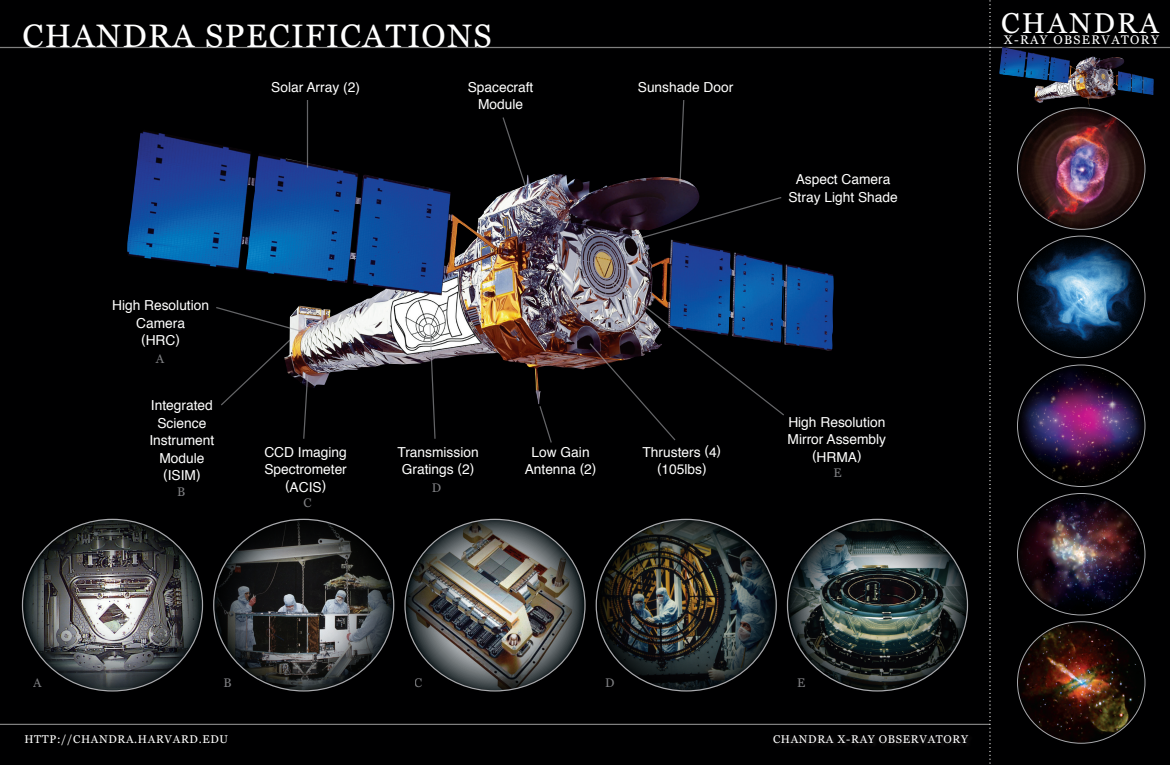
<style>
.page{position:relative;width:1170px;height:765px;background:#000001}
.page>*{position:absolute;margin:0;border:0;box-sizing:border-box;transform-origin:0 0}
.t1{font:32.5px "Georgia";letter-spacing:.045em;color:#fff}
.t2{font:28.75px "Georgia";letter-spacing:.075em;color:#fff}
.t3{font:13.75px/17.5px "Helvetica";color:#fff;text-align:center}
.t4{font:12.5px "Georgia";letter-spacing:.11em;color:#fff}
.t5{font:12.5px "Georgia";color:#a8a9ad}
.t6{font:11.25px "Georgia";letter-spacing:.06em;color:#fff}
</style>
<div class="page">
<hr style="left:0;top:47px;width:1170px;height:1px;background:#fff">
<hr style="left:0;top:724px;width:990px;height:1px;background:#fff">
<img style="left:127px;top:133px;width:707px;height:271px">
<svg style="left:502px;top:117px;width:26px;height:74px"></svg>
<svg style="left:679px;top:100px;width:6px;height:85px"></svg>
<svg style="left:632px;top:196px;width:151px;height:46px"></svg>
<hr style="left:307px;top:100px;width:1px;height:68px;background:#a8a9ad">
<svg style="left:588px;top:280px;width:197px;height:161px"></svg>
<svg style="left:539px;top:406px;width:13px;height:37px"></svg>
<svg style="left:429px;top:324px;width:7px;height:115px"></svg>
<svg style="left:215px;top:306px;width:94px;height:133px"></svg>
<div style="left:773px;top:735px;width:200px;height:13px;background:#050405"></div>
<img style="left:22px;top:519px;width:180px;height:171px">
<img style="left:214px;top:519px;width:180px;height:171px">
<img style="left:405px;top:519px;width:180px;height:171px">
<img style="left:596px;top:519px;width:180px;height:171px">
<img style="left:788px;top:519px;width:180px;height:171px">
<img style="left:22px;top:519px;width:180px;height:172px;border-radius:50%">
<svg style="left:214px;top:519px;width:180px;height:172px"></svg>
<img style="left:405px;top:519px;width:180px;height:172px;border-radius:50%">
<img style="left:596px;top:519px;width:180px;height:172px;border-radius:50%">
<img style="left:788px;top:519px;width:180px;height:172px;border-radius:50%">
<img style="left:1018px;top:236px;width:127px;height:122px">
<img style="left:1018px;top:365px;width:127px;height:122px">
<img style="left:1018px;top:493px;width:127px;height:122px">
<svg style="left:1018px;top:236px;width:127px;height:122px"></svg>
<img style="left:1018px;top:365px;width:127px;height:122px;border-radius:50%">
<img style="left:1018px;top:493px;width:127px;height:122px;border-radius:50%">
<img style="left:1018px;top:622px;width:127px;height:121px">
<svg style="left:989px;top:0;width:2px;height:764px"></svg>
<img style="left:999px;top:47px;width:155px;height:60px">
<img style="left:1018px;top:108px;width:127px;height:121px">
<h1 class="t1" style="left:22px;top:16px;width:468px">CHANDRA SPECIFICATIONS</h1>
<p class="t3" style="left:112px;top:297px;width:99px">High Resolution<br>Camera<br>(HRC)</p>
<p class="t5" style="left:156px;top:352px;width:10px">A</p>
<p class="t3" style="left:149px;top:397px;width:66px">Integrated<br>Science<br>Instrument<br>Module (ISIM)</p>
<p class="t5" style="left:177px;top:484px;width:10px">B</p>
<p class="t3" style="left:271px;top:78px;width:90px">Solar Array (2)</p>
<p class="t3" style="left:638px;top:78px;width:97px">Sunshade Door</p>
<p class="t3" style="left:468px;top:78px;width:67px">Spacecraft<br>Module</p>
<p class="t3" style="left:788px;top:171px;width:111px">Aspect Camera<br>Stray Light Shade</p>
<p class="t3" style="left:264px;top:443px;width:84px">CCD Imaging<br>Spectrometer (ACIS)</p>
<p class="t5" style="left:303px;top:495px;width:10px">C</p>
<p class="t3" style="left:398px;top:443px;width:83px">Transmission<br>Gratings (2)</p>
<p class="t5" style="left:432px;top:480px;width:11px">D</p>
<p class="t3" style="left:525px;top:443px;width:73px">Low Gain<br>Antenna (2)</p>
<p class="t3" style="left:788px;top:413px;width:100px;text-align:left">High Resolution<br>Mirror Assembly</p>
<p class="t3" style="left:643px;top:443px;width:80px">Thrusters (4)</p>
<p class="t3" style="left:812px;top:448px;width:51px">(HRMA)</p>
<p class="t3" style="left:657px;top:461px;width:51px">(105lbs)</p>
<p class="t5" style="left:833px;top:465px;width:10px">E</p>
<h2 class="t2" style="left:1001px;top:6px;width:159px">CHANDRA</h2>
<p class="t4" style="left:1004px;top:33px;width:157px">X-RAY OBSERVATORY</p>
<p class="t5" style="left:33px;top:675px;width:10px">A</p>
<p class="t5" style="left:223px;top:675px;width:10px">B</p>
<p class="t5" style="left:415px;top:675px;width:10px">C</p>
<p class="t5" style="left:605px;top:675px;width:11px">D</p>
<p class="t5" style="left:797px;top:675px;width:10px">E</p>
<p class="t6" style="left:24px;top:732px;width:205px">HTTP://CHANDRA.HARVARD.EDU</p>
<p class="t6" style="left:773px;top:732px;width:197px">CHANDRA X-RAY OBSERVATORY</p>
</div>
